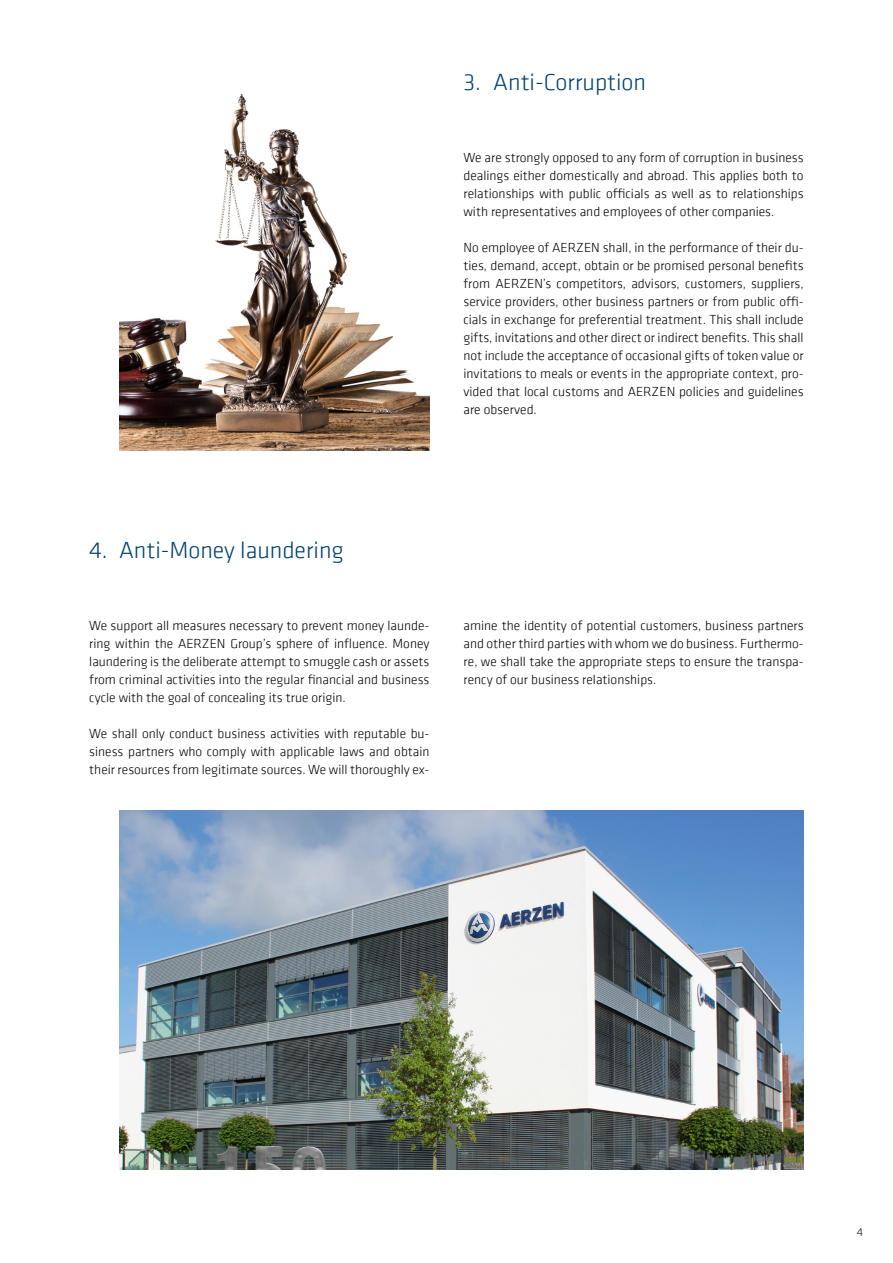
<style>
.page{position:relative;width:893px;height:1263px;background:#fff}
.page>*{position:absolute;margin:0;border:0;box-sizing:border-box;transform-origin:0 0}
.t1{font:300 24px "Klavika";color:#004071}
.t2{font:300 13.5px/18px "Klavika";color:#000001;text-align:justify}
.t3{font:300 12px "Klavika";color:#231f20}
</style>
<div class="page">
<img style="left:119px;top:93px;width:310px;height:357px">
<img style="left:119px;top:810px;width:685px;height:360px">
<h1 class="t1" style="left:463px;top:68px;width:184px">3. Anti-Corruption</h1>
<p class="t2" style="left:463px;top:148px;width:342px">We are strongly opposed to any form of corruption in business dealings either domestically and abroad. This applies both to relationships with public officials as well as to relationships with representatives and employees of other companies.</p>
<p class="t2" style="left:463px;top:238px;width:342px">No employee of AERZEN shall, in the performance of their du&shy;ties, demand, accept, obtain or be promised personal benefits from AERZEN’s competitors, advisors, customers, suppliers, service providers, other business partners or from public offi&shy;cials in exchange for preferential treatment. This shall include gifts, invitations and other direct or indirect benefits. This shall not include the acceptance of occasional gifts of token value or invitations to meals or events in the appropriate context, pro&shy;vided that local customs and AERZEN policies and guidelines are observed.</p>
<h1 class="t1" style="left:89px;top:536px;width:256px">4. Anti-Money laundering</h1>
<p class="t2" style="left:89px;top:616px;width:342px">We support all measures necessary to prevent money launde&shy;ring within the AERZEN Group’s sphere of influence. Money laundering is the deliberate attempt to smuggle cash or assets from criminal activities into the regular financial and business cycle with the goal of concealing its true origin.</p>
<p class="t2" style="left:89px;top:724px;width:342px">We shall only conduct business activities with reputable bu&shy;siness partners who comply with applicable laws and obtain their resources from legitimate sources. We will thoroughly ex-</p>
<p class="t2" style="left:463px;top:616px;width:342px">amine the identity of potential customers, business partners and other third parties with whom we do business. Furthermo&shy;re, we shall take the appropriate steps to ensure the transpa&shy;rency of our business relationships.</p>
<p class="t3" style="left:857px;top:1224px;width:8px">4</p>
</div>
